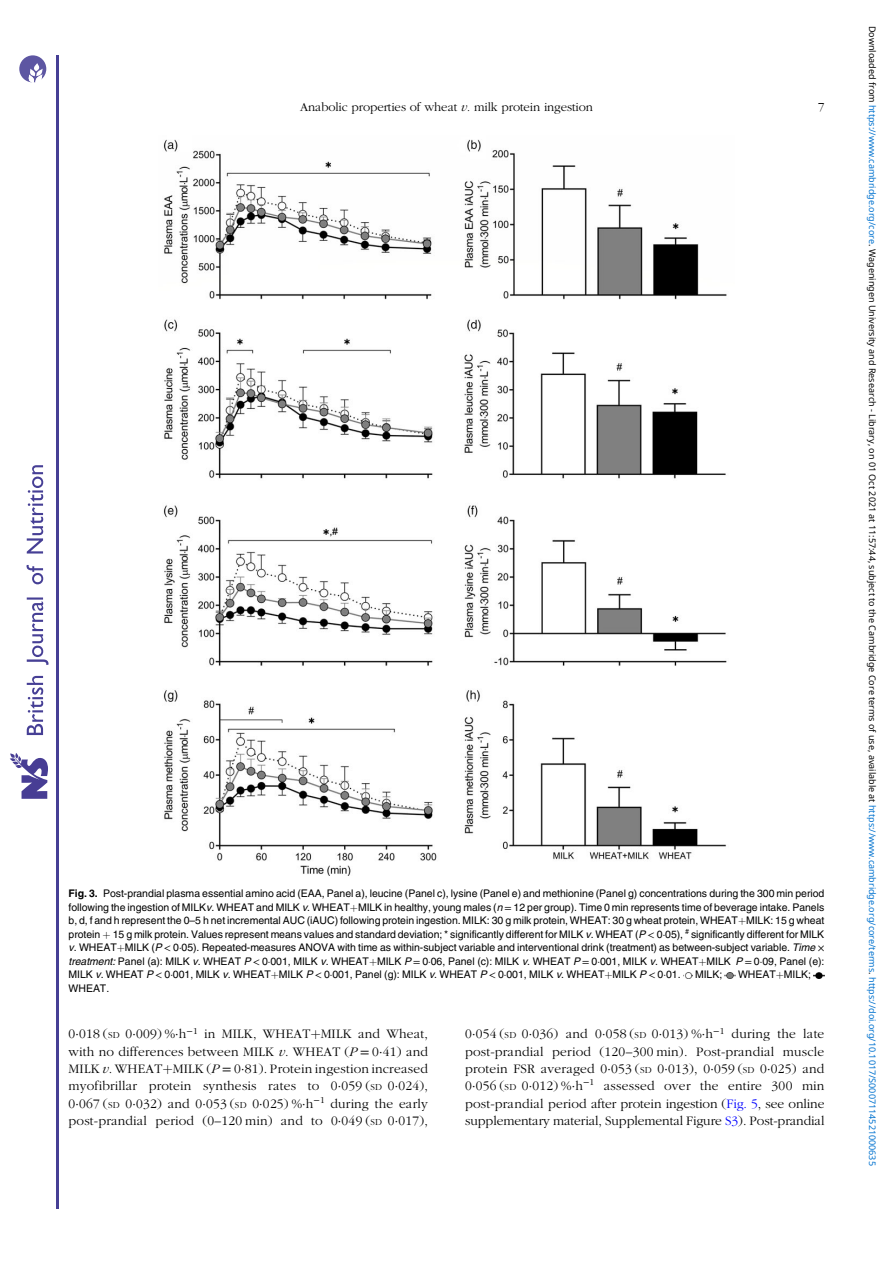
<style>
.page{position:relative;width:893px;height:1263px;background:#fff}
.page>*{position:absolute;margin:0;border:0;box-sizing:border-box;transform-origin:0 0}
.t1{font:13.5px/17.2px "Adv OT777 cf 4 fb";letter-spacing:.005em;color:#000;text-align:justify}
.t2{font:12.75px "Adv OT777 cf 4 fb";color:#000}
.t3{font:10.5px/13.5px "Adv OT82 c 4 f 4 c 4";color:#000;text-align:justify}
.t4{font:9px "Noto Sans";color:#000}
.s1{font-family:"Adv OT4 e 1564 e 8.I"}
.s2{font-family:"Adv O Tf 3919 c 9 c.B"}
.s3{font-family:"Adv OT7 a 027 dc 5.I"}
.s4{font-family:"Adv P4 C4 E74"}
.s5{font-family:"Adv OT8608 a 8 d 1"}
.s6{font-style:inherit}
.s7{font-size:9.45px}
.s8{color:#00f}
.s9{color:#0172cf}
</style>
<div class="page">
<hr style="left:56px;top:55px;width:2px;height:1153px;background:#463f95">
<svg style="left:10px;top:753px;width:38px;height:46px"></svg>
<svg style="left:26px;top:465px;width:23px;height:270px"></svg>
<svg style="left:19px;top:55px;width:27px;height:27px"></svg>
<img style="left:163px;top:139px;width:564px;height:736px">
<svg style="left:683px;top:972px;width:10px;height:7px"></svg>
<svg style="left:725px;top:972px;width:11px;height:7px"></svg>
<svg style="left:813px;top:972px;width:11px;height:7px"></svg>
<p class="t2" style="left:300px;top:102px;width:294px">Anabolic properties of wheat <span class="s1">v.</span> milk protein ingestion</p>
<p class="t2" style="left:818px;top:102px;width:8px">7</p>
<p class="t3" style="left:69px;top:888px;width:757px"><span class="s2">Fig. 3.</span> Post-prandial plasma essential amino acid (EAA, Panel a), leucine (Panel c), lysine (Panel e) and methionine (Panel g) concentrations during the 300 min period following the ingestion of MILK<span class="s3">v</span>. WHEAT and MILK <span class="s3">v</span>. WHEAT<span class="s4">þ</span>MILK in healthy, young males (<span class="s3">n</span> <span class="s5">=</span> 12 per group). Time 0 min represents time of beverage intake. Panels b, d, f and h represent the 0<span class="s6">–</span>5 h net incremental AUC (iAUC) following protein ingestion. MILK: 30 g milk protein, WHEAT: 30 g wheat protein, WHEAT<span class="s4">þ</span>MILK: 15 g wheat protein <span class="s4">þ</span> 15 g milk protein. Values represent means values and standard deviation; * significantly different for MILK <span class="s3">v</span>. WHEAT (<span class="s3">P</span> <span class="s5">&lt;</span> 0<span class="s5">·</span>05), <sup>#</sup> significantly different for MILK <span class="s3">v</span>. WHEAT<span class="s4">þ</span>MILK (<span class="s3">P</span> <span class="s5">&lt;</span> 0<span class="s5">·</span>05). Repeated-measures ANOVA with time as within-subject variable and interventional drink (treatment) as between-subject variable. <span class="s3">Time</span> <span class="s5">× </span><span class="s3">treatment:</span> Panel (a): MILK <span class="s3">v</span>. WHEAT <span class="s3">P</span> <span class="s5">&lt;</span> 0<span class="s5">·</span>001, MILK <span class="s3">v</span>. WHEAT<span class="s4">þ</span>MILK <span class="s3">P</span> <span class="s5">=</span> 0<span class="s5">·</span>06, Panel (c): MILK <span class="s3">v</span>. WHEAT <span class="s3">P</span> <span class="s5">=</span> 0<span class="s5">·</span>001, MILK <span class="s3">v</span>. WHEAT<span class="s4">þ</span>MILK <span class="s3">P</span> <span class="s5">=</span> 0<span class="s5">·</span>09, Panel (e):<br>MILK <span class="s3">v</span>. WHEAT <span class="s3">P</span> <span class="s5">&lt;</span> 0<span class="s5">·</span>001, MILK <span class="s3">v</span>. WHEAT<span class="s4">þ</span>MILK <span class="s3">P</span> <span class="s5">&lt;</span> 0<span class="s5">·</span>001, Panel (g): MILK <span class="s3">v</span>. WHEAT <span class="s3">P</span> <span class="s5">&lt;</span> 0<span class="s5">·</span>001, MILK <span class="s3">v</span>. WHEAT<span class="s4">þ</span>MILK <span class="s3">P</span> <span class="s5">&lt;</span> 0<span class="s5">·</span>01.</p>
<p class="t3" style="left:695px;top:969px;width:29px">MILK;</p>
<p class="t3" style="left:738px;top:969px;width:75px">WHEAT<span class="s4">þ</span>MILK;</p>
<p class="t3" style="left:69px;top:982px;width:42px">WHEAT.</p>
<p class="t1" style="left:69px;top:1026px;width:361px">0<span class="s5">·</span>018 (<span class="s7">SD</span> 0<span class="s5">·</span>009) %<span class="s5">·</span>h<sup>−</sup><sup>1</sup> in MILK, WHEAT<span class="s4">þ</span>MILK and Wheat, with no differences between MILK <span class="s1">v</span>. WHEAT (<span class="s1">P</span> <span class="s5">=</span> 0<span class="s5">·</span>41) and MILK <span class="s1">v</span>. WHEAT<span class="s4">þ</span>MILK (<span class="s1">P</span> <span class="s5">=</span> 0<span class="s5">·</span>81). Protein ingestion increased myofibrillar protein synthesis rates to 0<span class="s5">·</span>059 (<span class="s7">SD</span> 0<span class="s5">·</span>024), 0<span class="s5">·</span>067 (<span class="s7">SD</span> 0<span class="s5">·</span>032) and 0<span class="s5">·</span>053 (<span class="s7">SD</span> 0<span class="s5">·</span>025) %<span class="s5">·</span>h<sup>−</sup><sup>1</sup> during the early post-prandial period (0<span class="s6">–</span>120 min) and to 0<span class="s5">·</span>049 (<span class="s7">SD</span> 0<span class="s5">·</span>017),</p>
<p class="t1" style="left:465px;top:1026px;width:361px">0<span class="s5">·</span>054 (<span class="s7">SD</span> 0<span class="s5">·</span>036) and 0<span class="s5">·</span>058 (<span class="s7">SD</span> 0<span class="s5">·</span>013) %<span class="s5">·</span>h<sup>−</sup><sup>1</sup> during the late post-prandial period (120<span class="s6">–</span>300 min). Post-prandial muscle protein FSR averaged 0<span class="s5">·</span>053 (<span class="s7">SD</span> 0<span class="s5">·</span>013), 0<span class="s5">·</span>059 (<span class="s7">SD</span> 0<span class="s5">·</span>025) and 0<span class="s5">·</span>056 (<span class="s7">SD</span> 0<span class="s5">·</span>012) %<span class="s5">·</span>h<sup>−</sup><sup>1</sup> assessed over the entire 300 min post-prandial period after protein ingestion (<span class="s8">Fig. 5</span>, see online supplementary material, Supplemental Figure <span class="s8">S3</span>). Post-prandial</p>
<p class="t4" style="left:879px;top:26px;width:1141px;rotate:90deg">Downloaded from <span class="s9">https://www.cambridge.org/core</span>. Wageningen University and Research - Library, on 01 Oct 2021 at 11:57:44, subject to the Cambridge Core terms of use, available at <span class="s9">https://www.cambridge.org/core/terms</span>. <span class="s9">https://doi.org/10.1017/S0007114521000635</span></p>
</div>
